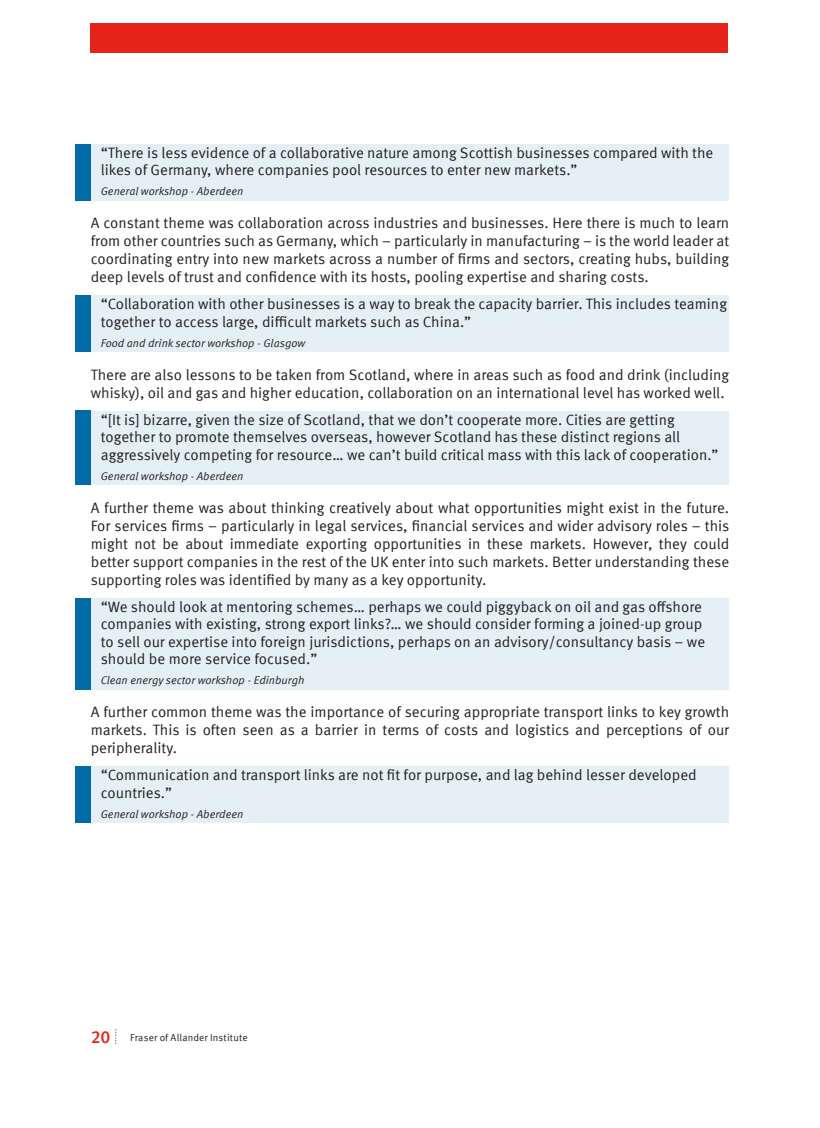
<style>
.page{position:relative;width:820px;height:1128px;background:#fff}
.page>*{position:absolute;margin:0;border:0;box-sizing:border-box;transform-origin:0 0}
.Shaded_blue{font:15px/18px "Meta Offc Norm";color:#231f20}
.Shaded_blue-2{font:11.25px "Meta Offc Norm Ita";color:#231f20}
.t1{font:10px "Meta Offc Norm";letter-spacing:.015em;color:#231f20}
.s1{font-family:"Meta Offc";font-weight:500;font-size:17.5px;color:#e72419}
</style>
<div class="page">
<div style="left:91px;top:23px;width:636px;height:29px;background:#e72419"></div>
<svg style="left:115px;top:1029px;width:1px;height:14px"></svg>
<div style="left:91px;top:144px;width:637px;height:56px;background:#e5eff6"></div>
<div style="left:76px;top:144px;width:15px;height:56px;background:#006ba7"></div>
<div style="left:91px;top:295px;width:637px;height:57px;background:#e5eff6"></div>
<div style="left:76px;top:295px;width:15px;height:57px;background:#006ba7"></div>
<div style="left:91px;top:411px;width:637px;height:74px;background:#e5eff6"></div>
<div style="left:76px;top:411px;width:15px;height:74px;background:#006ba7"></div>
<div style="left:91px;top:598px;width:637px;height:91px;background:#e5eff6"></div>
<div style="left:76px;top:598px;width:15px;height:91px;background:#006ba7"></div>
<div style="left:91px;top:766px;width:637px;height:57px;background:#e5eff6"></div>
<div style="left:76px;top:766px;width:15px;height:57px;background:#006ba7"></div>
<p class="Shaded_blue" style="left:101px;top:144px;width:614px;line-height:17.5px">“There is less evidence of a collaborative nature among Scottish businesses compared with the likes of Germany, where companies pool resources to enter new markets.”</p>
<p class="Shaded_blue-2" style="left:101px;top:185px;width:144px">General workshop - Aberdeen</p>
<p class="Shaded_blue" style="left:91px;top:214px;width:639px;text-align:justify">A constant theme was collaboration across industries and businesses. Here there is much to learn from other countries such as Germany, which – particularly in manufacturing – is the world leader at coordinating entry into new markets across a number of firms and sectors, creating hubs, building deep levels of trust and confidence with its hosts, pooling expertise and sharing costs.</p>
<p class="Shaded_blue" style="left:101px;top:296px;width:627px;line-height:17.5px">“Collaboration with other businesses is a way to break the capacity barrier. This includes teaming together to access large, difficult markets such as China.”</p>
<p class="Shaded_blue-2" style="left:101px;top:336px;width:206px">Food and drink sector workshop - Glasgow</p>
<p class="Shaded_blue" style="left:91px;top:366px;width:639px">There are also lessons to be taken from Scotland, where in areas such as food and drink (including whisky), oil and gas and higher education, collaboration on an international level has worked well.</p>
<p class="Shaded_blue" style="left:101px;top:411px;width:619px;line-height:17.5px">“[It is] bizarre, given the size of Scotland, that we don’t cooperate more. Cities are getting together to promote themselves overseas, however Scotland has these distinct regions all aggressively competing for resource… we can’t build critical mass with this lack of cooperation.”</p>
<p class="Shaded_blue-2" style="left:101px;top:469px;width:144px">General workshop - Aberdeen</p>
<p class="Shaded_blue" style="left:91px;top:499px;width:639px;text-align:justify">A further theme was about thinking creatively about what opportunities might exist in the future.<br>For services firms – particularly in legal services, financial services and wider advisory roles – this might not be about immediate exporting opportunities in these markets. However, they could better support companies in the rest of the UK enter into such markets. Better understanding these supporting roles was identified by many as a key opportunity.</p>
<p class="Shaded_blue" style="left:101px;top:598px;width:605px;line-height:17.5px">“We should look at mentoring schemes… perhaps we could piggyback on oil and gas offshore companies with existing, strong export links?… we should consider forming a joined-up group to sell our expertise into foreign jurisdictions, perhaps on an advisory/consultancy basis – we should be more service focused.”</p>
<p class="Shaded_blue-2" style="left:101px;top:674px;width:205px">Clean energy sector workshop - Edinburgh</p>
<p class="Shaded_blue" style="left:91px;top:703px;width:639px;text-align:justify">A further common theme was the importance of securing appropriate transport links to key growth markets. This is often seen as a barrier in terms of costs and logistics and perceptions of our peripherality.</p>
<p class="Shaded_blue" style="left:101px;top:766px;width:597px;line-height:17.5px">“Communication and transport links are not fit for purpose, and lag behind lesser developed countries.”</p>
<p class="Shaded_blue-2" style="left:101px;top:807px;width:144px">General workshop - Aberdeen</p>
<p class="t1" style="left:91px;top:1031px;width:158px"><span class="s1">20</span> Fraser of Allander Institute</p>
</div>
